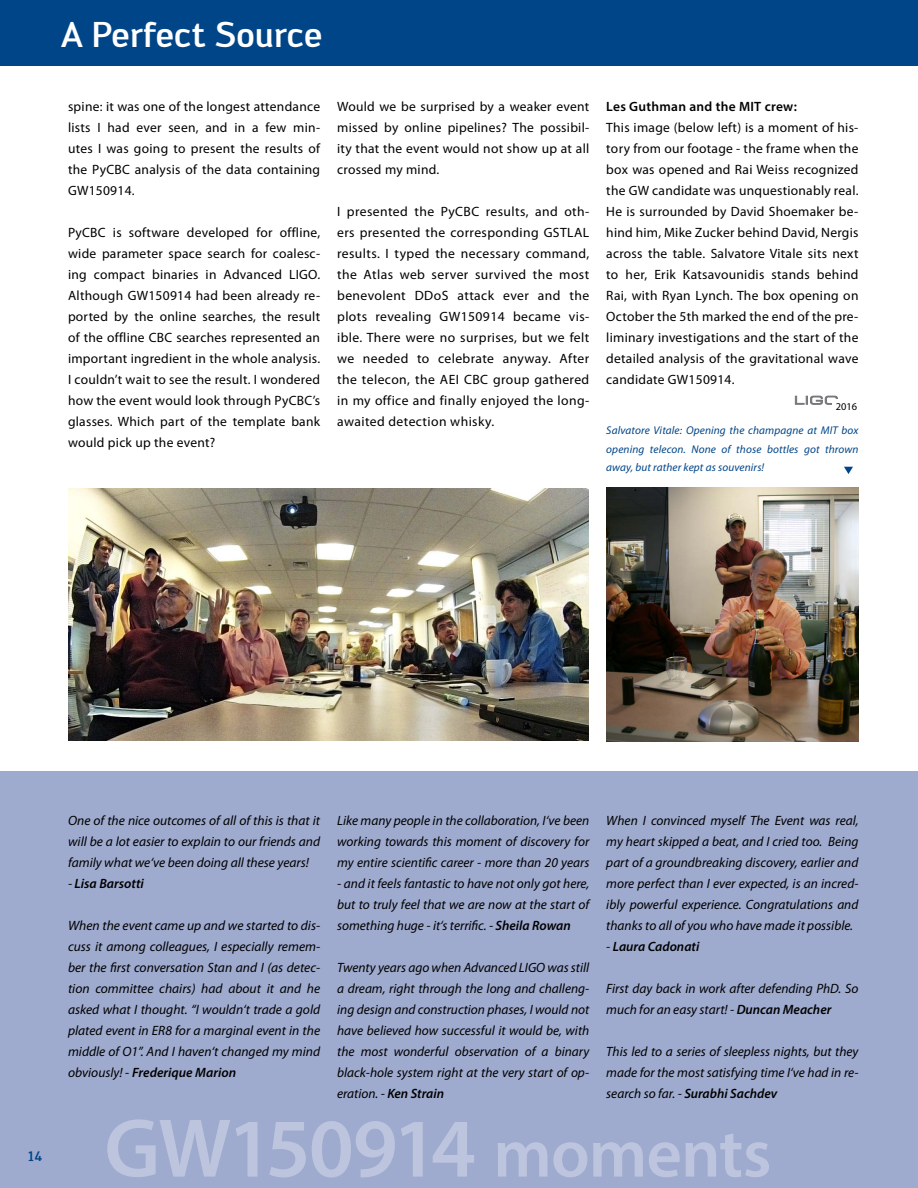
<style>
.page{position:relative;width:918px;height:1188px;background:#fff}
.page>*{position:absolute;margin:0;border:0;box-sizing:border-box;transform-origin:0 0}
.t1{font:600 84px "Myriad Pro";letter-spacing:-.04em;color:#bdc4de}
.t2{font:500 35.25px "Engel";letter-spacing:-.01em;color:#fff}
.t3{font:13.5px/21px "Myriad Pro";letter-spacing:.02em;color:#000;text-align:justify}
.t4{font:italic 13.5px/21px "Myriad Pro";color:#000;text-align:justify}
.t5{font:italic 600 13.5px "Myriad Pro";color:#000}
.t6{font:600 13.5px "Myriad Pro";letter-spacing:.02em;color:#000}
.t7{font:500 13.5px "Engel";color:#004588}
.t8{font:italic 11.25px/18.8px "Myriad Pro";letter-spacing:.01em;color:#004588;text-align:justify}
.t9{font:10.35px "Myriad Pro";color:#000}
.s1{font-weight:400}
.s2{font-style:normal}
.s3{font-weight:600}
.s4{font-size:69px}
</style>
<div class="page">
<div style="left:0;top:772px;width:918px;height:416px;background:#9eaace"></div>
<img style="left:68px;top:488px;width:520px;height:252px">
<img style="left:606px;top:487px;width:252px;height:254px">
<svg style="left:795px;top:395px;width:43px;height:10px"></svg>
<div style="left:832px;top:400px;width:12px;height:7px;background:#fff"></div>
<div style="left:0;top:0;width:918px;height:66px;background:#004588"></div>
<svg style="left:844px;top:467px;width:9px;height:7px"></svg>
<h2 class="t2" style="left:61px;top:14px;width:263px">A Perfect Source</h2>
<p class="t3" style="left:68px;top:96px;width:254px">spine: it was one of the longest attendance lists I had ever seen, and in a few min&shy;utes I was going to present the results of the PyCBC analysis of the data containing GW150914.</p>
<p class="t3" style="left:68px;top:222px;width:254px">PyCBC is software developed for offline, wide parameter space search for coalesc&shy;ing compact binaries in Advanced LIGO.<br>Although GW150914 had been already re&shy;ported by the online searches, the result of the offline CBC searches represented an important ingredient in the whole analysis.<br>I couldn’t wait to see the result. I wondered how the event would look through PyCBC’s glasses. Which part of the template bank would pick up the event?</p>
<p class="t3" style="left:337px;top:96px;width:254px">Would we be surprised by a weaker event missed by online pipelines? The possibil&shy;ity that the event would not show up at all crossed my mind.</p>
<p class="t3" style="left:337px;top:201px;width:254px">I presented the PyCBC results, and oth&shy;ers presented the corresponding GSTLAL results. I typed the necessary command, the Atlas web server survived the most benevolent DDoS attack ever and the plots revealing GW150914 became vis&shy;ible. There were no surprises, but we felt we needed to celebrate anyway. After the telecon, the AEI CBC group gathered in my office and finally enjoyed the long&shy;awaited detection whisky.</p>
<p class="t6" style="left:606px;top:97px;width:192px">Les Guthman and the MIT crew:</p>
<p class="t3" style="left:606px;top:117px;width:254px">This image (below left) is a moment of his&shy;tory from our footage - the frame when the box was opened and Rai Weiss recognized the GW candidate was unquestionably real.<br>He is surrounded by David Shoemaker be&shy;hind him, Mike Zucker behind David, Nergis across the table. Salvatore Vitale sits next to her, Erik Katsavounidis stands behind Rai, with Ryan Lynch. The box opening on October the 5th marked the end of the pre&shy;liminary investigations and the start of the detailed analysis of the gravitational wave candidate GW150914.</p>
<p class="t9" style="left:836px;top:401px;width:23px">2016</p>
<p class="t8" style="left:606px;top:421px;width:254px">Salvatore Vitale: Opening the champagne at MIT box opening telecon. None of those bottles got thrown away, but rather kept as souvenirs!</p>
<p class="t7" style="left:28px;top:1148px;width:16px">14</p>
<p class="t4" style="left:68px;top:809px;width:254px">One of the nice outcomes of all of this is that it will be a lot easier to explain to our friends and family what we‘ve been doing all these years!</p>
<p class="t5" style="left:68px;top:874px;width:77px"><span class="s1">-</span> Lisa Barsotti</p>
<p class="t4" style="left:68px;top:914px;width:254px">When the event came up and we started to dis&shy;cuss it among colleagues, I especially remem&shy;ber the first conversation Stan and I (as detec&shy;tion committee chairs) had about it and he asked what I thought. “I wouldn‘t trade a gold plated event in ER8 for a marginal event in the middle of O1”. And I haven‘t changed my mind obviously! <span class="s2">-</span> <span class="s3">Frederique Marion</span></p>
<p class="t4" style="left:337px;top:809px;width:254px">Like many people in the collaboration, I‘ve been working towards this moment of discovery for my entire scientific career - more than 20 years</p>
<p class="t4" style="left:337px;top:872px;width:254px">- and it feels fantastic to have not only got here, but to truly feel that we are now at the start of something huge - it‘s terrific. - <span class="s3">Sheila Rowan</span></p>
<p class="t4" style="left:337px;top:956px;width:254px">Twenty years ago when Advanced LIGO was still a dream, right through the long and challeng&shy;ing design and construction phases, I would not have believed how successful it would be, with the most wonderful observation of a binary black-hole system right at the very start of op&shy;eration. - <span class="s3">Ken Strain</span></p>
<p class="t4" style="left:606px;top:809px;width:254px">When I convinced myself The Event was real, my heart skipped a beat, and I cried too. Being part of a groundbreaking discovery, earlier and more perfect than I ever expected, is an incred&shy;ibly powerful experience. Congratulations and thanks to all of you who have made it possible.</p>
<p class="t5" style="left:606px;top:937px;width:95px"><span class="s1">-</span> Laura Cadonati</p>
<p class="t4" style="left:606px;top:977px;width:254px">First day back in work after defending PhD. So much for an easy start! - <span class="s3">Duncan Meacher</span></p>
<p class="t4" style="left:606px;top:1040px;width:254px">This led to a series of sleepless nights, but they made for the most satisfying time I‘ve had in re&shy;search so far. - <span class="s3">Surabhi Sachdev</span></p>
<h1 class="t1" style="left:104px;top:1095px;width:669px">GW150914 <span class="s4">moments</span></h1>
</div>
